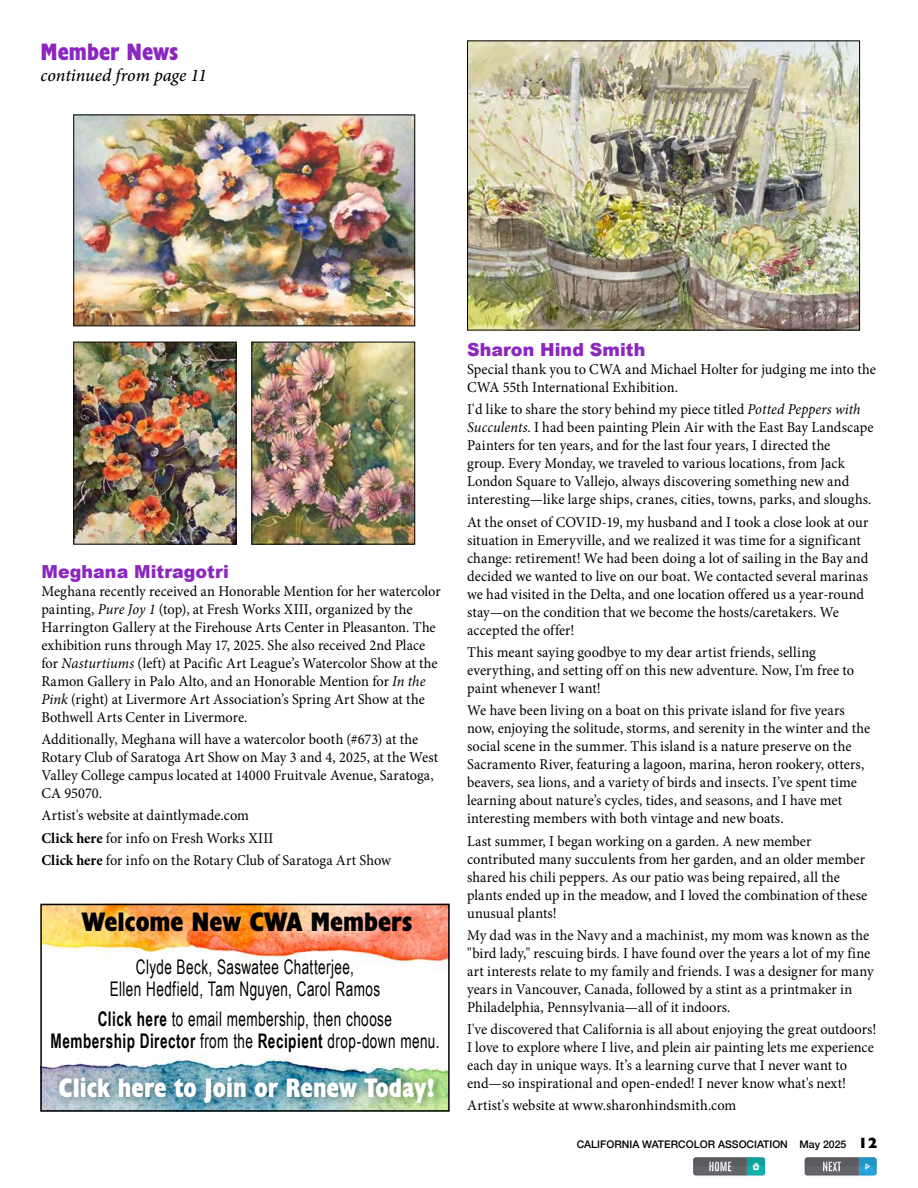
<style>
.page{position:relative;width:918px;height:1188px;background:#fff}
.page>*{position:absolute;margin:0;border:0;box-sizing:border-box;transform-origin:0 0}
.t1{font:700 condensed 27px "Humanist 521 BT Xtra";color:#fff;scale:.96 1}
.t2{font:700 condensed 27px "Humanist 521 BT Xtra";color:#000}
.t3{font:700 condensed 24px "Humanist 521 BT Xtra";color:#8b27c0}
.t4{font:20.1px/21.9px "Arial Narrow";letter-spacing:.025em;color:#000;text-align:center;scale:.82 1}
.t5{font:900 18px "Arial";letter-spacing:.005em;color:#8b27c0}
.t6{font:italic 500 18px "Minion Pro";letter-spacing:-.005em;color:#000}
.t7{font:15px/18px "Minion Pro";letter-spacing:.005em;color:#000;scale:.96 1}
.t8{font:500 10.5px "Helvetica Neue";color:#000}
.s1{font-style:italic}
.s2{font-weight:700}
.s3{font-family:"Humanist 521 BT";font-weight:800;font-size:15px}
</style>
<div class="page">
<svg style="left:693px;top:1157px;width:72px;height:19px"></svg>
<svg style="left:805px;top:1157px;width:71px;height:19px"></svg>
<img style="left:469px;top:42px;width:389px;height:286px">
<div style="left:467px;top:40px;width:393px;height:290px;border:1px solid #000"></div>
<img style="left:75px;top:117px;width:338px;height:207px">
<div style="left:73px;top:115px;width:342px;height:211px;border:1px solid #000"></div>
<img style="left:75px;top:344px;width:159px;height:199px">
<div style="left:73px;top:342px;width:163px;height:203px;border:1px solid #000"></div>
<img style="left:253px;top:344px;width:160px;height:199px">
<div style="left:251px;top:342px;width:164px;height:203px;border:1px solid #000"></div>
<img style="left:43px;top:907px;width:404px;height:57px">
<img style="left:43px;top:1053px;width:404px;height:56px">
<div style="left:40px;top:904px;width:410px;height:208px;border:2px solid #000"></div>
<div style="left:54px;top:1072px;width:390px;height:41px;background:#000;opacity:.35"></div>
<div style="left:157px;top:961px;width:28px;height:13px;background:#fff"></div>
<h2 class="t3" style="left:40px;top:37px;width:139px">Member News</h2>
<p class="t6" style="left:40px;top:63px;width:168px">continued from page 11</p>
<p class="t5" style="left:41px;top:558px;width:189px">Meghana Mitragotri</p>
<p class="t7" style="left:41px;top:582px;width:418px">Meghana recently received an Honorable Mention for her watercolor painting, <span class="s1">Pure Joy 1</span> (top), at Fresh Works XIII, organized by the Harrington Gallery at the Firehouse Arts Center in Pleasanton. The exhibition runs through May 17, 2025. She also received 2nd Place for <span class="s1">Nasturtiums</span> (left) at Pacific Art League’s Watercolor Show at the Ramon Gallery in Palo Alto, and an Honorable Mention for <span class="s1">In the Pink</span> (right) at Livermore Art Association’s Spring Art Show at the Bothwell Arts Center in Livermore.</p>
<p class="t7" style="left:41px;top:730px;width:415px">Additionally, Meghana will have a watercolor booth (#673) at the Rotary Club of Saratoga Art Show on May 3 and 4, 2025, at the West Valley College campus located at 14000 Fruitvale Avenue, Saratoga, CA 95070.</p>
<p class="t7" style="left:41px;top:804px;width:366px;line-height:22.4px">Artist's website at daintlymade.com<br><span class="s2">Click here</span> for info on Fresh Works XIII<br><span class="s2">Click here</span> for info on the Rotary Club of Saratoga Art Show</p>
<h1 class="t2" style="left:82px;top:905px;width:332px">Welcome New CWA Members</h1>
<h3 class="t4" style="left:110px;top:956px;width:331px">Clyde Beck, Saswatee Chatterjee,<br>Ellen Hedfield, Tam Nguyen, Carol Ramos</h3>
<h3 class="t4" style="left:50px;top:1008px;width:476px"><span class="s2">Click here</span> to email membership, then choose<br><span class="s2">Membership Director</span> from the <span class="s2">Recipient</span> drop-down menu.</h3>
<h1 class="t1" style="left:59px;top:1071px;width:393px">Click here to Join or Renew Today!</h1>
<p class="t5" style="left:467px;top:336px;width:180px">Sharon Hind Smith</p>
<p class="t7" style="left:467px;top:360px;width:427px">Special thank you to CWA and Michael Holter for judging me into the<br>CWA 55th International Exhibition.</p>
<p class="t7" style="left:467px;top:401px;width:425px">I'd like to share the story behind my piece titled <span class="s1">Potted Peppers with Succulents</span>. I had been painting Plein Air with the East Bay Landscape Painters for ten years, and for the last four years, I directed the<br>group. Every Monday, we traveled to various locations, from Jack London Square to Vallejo, always discovering something new and interesting—like large ships, cranes, cities, towns, parks, and sloughs.</p>
<p class="t7" style="left:467px;top:513px;width:420px">At the onset of COVID-19, my husband and I took a close look at our situation in Emeryville, and we realized it was time for a significant change: retirement! We had been doing a lot of sailing in the Bay and decided we wanted to live on our boat. We contacted several marinas we had visited in the Delta, and one location offered us a year-round stay—on the condition that we become the hosts/caretakers. We accepted the offer!</p>
<p class="t7" style="left:467px;top:643px;width:405px">This meant saying goodbye to my dear artist friends, selling everything, and setting off on this new adventure. Now, I'm free to paint whenever I want!</p>
<p class="t7" style="left:467px;top:701px;width:422px">We have been living on a boat on this private island for five years now, enjoying the solitude, storms, and serenity in the winter and the social scene in the summer. This island is a nature preserve on the Sacramento River, featuring a lagoon, marina, heron rookery, otters, beavers, sea lions, and a variety of birds and insects. I’ve spent time learning about nature’s cycles, tides, and seasons, and I have met interesting members with both vintage and new boats.</p>
<p class="t7" style="left:467px;top:832px;width:418px">Last summer, I began working on a garden. A new member contributed many succulents from her garden, and an older member shared his chili peppers. As our patio was being repaired, all the plants ended up in the meadow, and I loved the combination of these unusual plants!</p>
<p class="t7" style="left:467px;top:926px;width:425px">My dad was in the Navy and a machinist, my mom was known as the "bird lady," rescuing birds. I have found over the years a lot of my fine art interests relate to my family and friends. I was a designer for many years in Vancouver, Canada, followed by a stint as a printmaker in Philadelphia, Pennsylvania—all of it indoors.</p>
<p class="t7" style="left:467px;top:1020px;width:428px">I've discovered that California is all about enjoying the great outdoors!<br>I love to explore where I live, and plein air painting lets me experience each day in unique ways. It’s a learning curve that I never want to end—so inspirational and open-ended! I never know what's next!</p>
<p class="t7" style="left:467px;top:1097px;width:282px">Artist's website at www.sharonhindsmith.com</p>
<p class="t8" style="left:577px;top:1135px;width:302px">CALIFORNIA WATERCOLOR ASSOCIATION May 2025 <span class="s3">12</span></p>
</div>
